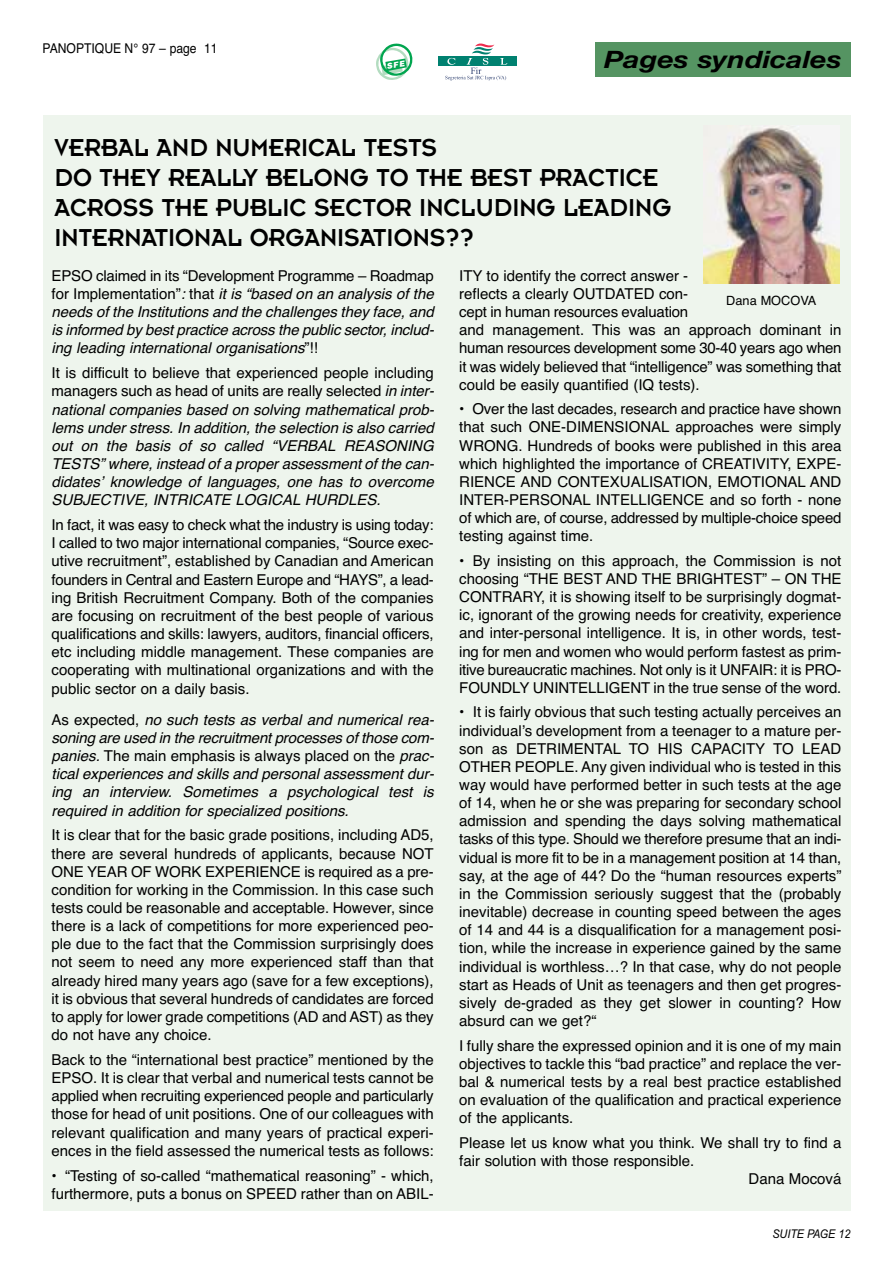
<style>
.page{position:relative;width:893px;height:1263px;background:#fff}
.page>*{position:absolute;margin:0;border:0;box-sizing:border-box;transform-origin:0 0}
.t1{font:27px/30px "Insignia";color:#000;scale:.95 1}
.t2{font:italic 700 24px "Helvetica Neue";color:#000;scale:1.2 1}
.t3{font:15px/18.1px "Helvetica";color:#000;text-align:justify}
.t4{font:italic 15px/18.1px "Helvetica";color:#000;text-align:justify}
.t5{font:13.5px "Helvetica";color:#000;scale:.9 1}
.t6{font:12.75px "Helvetica";color:#000}
.t7{font:italic 12px "Arial";letter-spacing:-.005em;color:#000;scale:.9 1}
.s1{font-style:normal}
</style>
<div class="page">
<div style="left:595px;top:43px;width:255px;height:34px;background:#559462"></div>
<div style="left:438px;top:56px;width:79px;height:10px;background:#008170"></div>
<svg style="left:445px;top:44px;width:62px;height:36px"></svg>
<div style="left:43px;top:115px;width:807px;height:1095px;background:#eef5ed"></div>
<img style="left:703px;top:126px;width:136px;height:158px">
<svg style="left:376px;top:43px;width:37px;height:37px"></svg>
<p class="t5" style="left:43px;top:40px;width:196px">PANOPTIQUE N° 97 – page 11</p>
<h2 class="t2" style="left:604px;top:45px;width:200px">Pages syndicales</h2>
<h1 class="t1" style="left:55px;top:135px;width:651px">VERBAL AND NUMERICAL TESTS<br>DO THEY REALLY BELONG TO THE BEST PRACTICE ACROSS THE PUBLIC SECTOR INCLUDING LEADING INTERNATIONAL ORGANISATIONS??</h1>
<p class="t4" style="left:52px;top:266px;width:384px"><span class="s1">EPSO claimed in its “Development Programme – Roadmap for Implementation”</span>: <span class="s1">that</span> it is “based on an analysis of the needs of the Institutions and the challenges they face, and is informed by best practice across the public sector, includ&shy;ing leading international organisations<span class="s1">”!!</span></p>
<p class="t4" style="left:52px;top:364px;width:384px"><span class="s1">It is difficult to believe that experienced people including managers such as head of units are really selected</span> in inter&shy;national companies based on solving mathematical prob&shy;lems under stress. In addition, the selection is also carried out on the basis of so called “VERBAL REASONING TESTS” where, instead of a proper assessment of the can&shy;didatesʼ knowledge of languages, one has to overcome SUBJECTIVE, INTRICATE LOGICAL HURDLES.</p>
<p class="t3" style="left:52px;top:516px;width:384px">In fact, it was easy to check what the industry is using today:<br>I called to two major international companies, “Source exec&shy;utive recruitment”, established by Canadian and American founders in Central and Eastern Europe and “HAYS”, a lead&shy;ing British Recruitment Company. Both of the companies are focusing on recruitment of the best people of various qualifications and skills: lawyers, auditors, financial officers, etc including middle management. These companies are cooperating with multinational organizations and with the public sector on a daily basis.</p>
<p class="t4" style="left:52px;top:710px;width:384px"><span class="s1">As expected,</span> no such tests as verbal and numerical rea&shy;soning are used in the recruitment processes of those com&shy;panies. <span class="s1">The main emphasis is always placed on the</span> prac&shy;tical experiences and skills and personal assessment dur&shy;ing an interview. Sometimes a psychological test is required in addition for specialized positions.</p>
<p class="t3" style="left:52px;top:826px;width:384px">It is clear that for the basic grade positions, including AD5, there are several hundreds of applicants, because NOT ONE YEAR OF WORK EXPERIENCE is required as a pre&shy;condition for working in the Commission. In this case such tests could be reasonable and acceptable. However, since there is a lack of competitions for more experienced peo&shy;ple due to the fact that the Commission surprisingly does not seem to need any more experienced staff than that already hired many years ago (save for a few exceptions), it is obvious that several hundreds of candidates are forced to apply for lower grade competitions (AD and AST) as they do not have any choice.</p>
<p class="t3" style="left:52px;top:1051px;width:384px">Back to the “international best practice” mentioned by the EPSO. It is clear that verbal and numerical tests cannot be applied when recruiting experienced people and particularly those for head of unit positions. One of our colleagues with relevant qualification and many years of practical experi&shy;ences in the field assessed the numerical tests as follows:</p>
<p class="t3" style="left:52px;top:1166px;width:384px">• “Testing of so-called “mathematical reasoning” - which, furthermore, puts a bonus on SPEED rather than on ABIL-</p>
<p class="t3" style="left:459px;top:266px;width:384px;text-align:left">ITY to identify the correct answer -<br>reflects a clearly OUTDATED con-<br>cept in human resources evaluation<br>and management. This was an approach dominant in human resources development some 30-40 years ago when it was widely believed that “intelligence” was something that could be easily quantified (IQ tests).</p>
<p class="t3" style="left:459px;top:400px;width:384px">• Over the last decades, research and practice have shown that such ONE-DIMENSIONAL approaches were simply WRONG. Hundreds of books were published in this area which highlighted the importance of CREATIVITY, EXPE-RIENCE AND CONTEXUALISATION, EMOTIONAL AND INTER-PERSONAL INTELLIGENCE and so forth - none of which are, of course, addressed by multiple-choice speed testing against time.</p>
<p class="t3" style="left:459px;top:551px;width:384px">• By insisting on this approach, the Commission is not choosing “THE BEST AND THE BRIGHTEST” – ON THE CONTRARY, it is showing itself to be surprisingly dogmat&shy;ic, ignorant of the growing needs for creativity, experience and inter-personal intelligence. It is, in other words, test&shy;ing for men and women who would perform fastest as prim&shy;itive bureaucratic machines. Not only is it UNFAIR: it is PRO-FOUNDLY UNINTELLIGENT in the true sense of the word.</p>
<p class="t3" style="left:459px;top:703px;width:384px">• It is fairly obvious that such testing actually perceives an individualʼs development from a teenager to a mature per&shy;son as DETRIMENTAL TO HIS CAPACITY TO LEAD OTHER PEOPLE. Any given individual who is tested in this way would have performed better in such tests at the age of 14, when he or she was preparing for secondary school admission and spending the days solving mathematical tasks of this type. Should we therefore presume that an indi&shy;vidual is more fit to be in a management position at 14 than, say, at the age of 44? Do the “human resources experts” in the Commission seriously suggest that the (probably inevitable) decrease in counting speed between the ages of 14 and 44 is a disqualification for a management posi&shy;tion, while the increase in experience gained by the same individual is worthless…? In that case, why do not people start as Heads of Unit as teenagers and then get progres&shy;sively de-graded as they get slower in counting? How absurd can we get?“</p>
<p class="t3" style="left:459px;top:1036px;width:384px">I fully share the expressed opinion and it is one of my main objectives to tackle this “bad practice” and replace the ver&shy;bal &amp; numerical tests by a real best practice established on evaluation of the qualification and practical experience of the applicants.</p>
<p class="t3" style="left:459px;top:1133px;width:384px">Please let us know what you think. We shall try to find a</p>
<p class="t3" style="left:459px;top:1151px;width:237px">fair solution with those responsible.</p>
<p class="t3" style="left:748px;top:1170px;width:94px">Dana Mocová</p>
<p class="t6" style="left:726px;top:293px;width:92px">Dana MOCOVA</p>
<p class="t7" style="left:772px;top:1229px;width:88px">SUITE PAGE 12</p>
</div>
